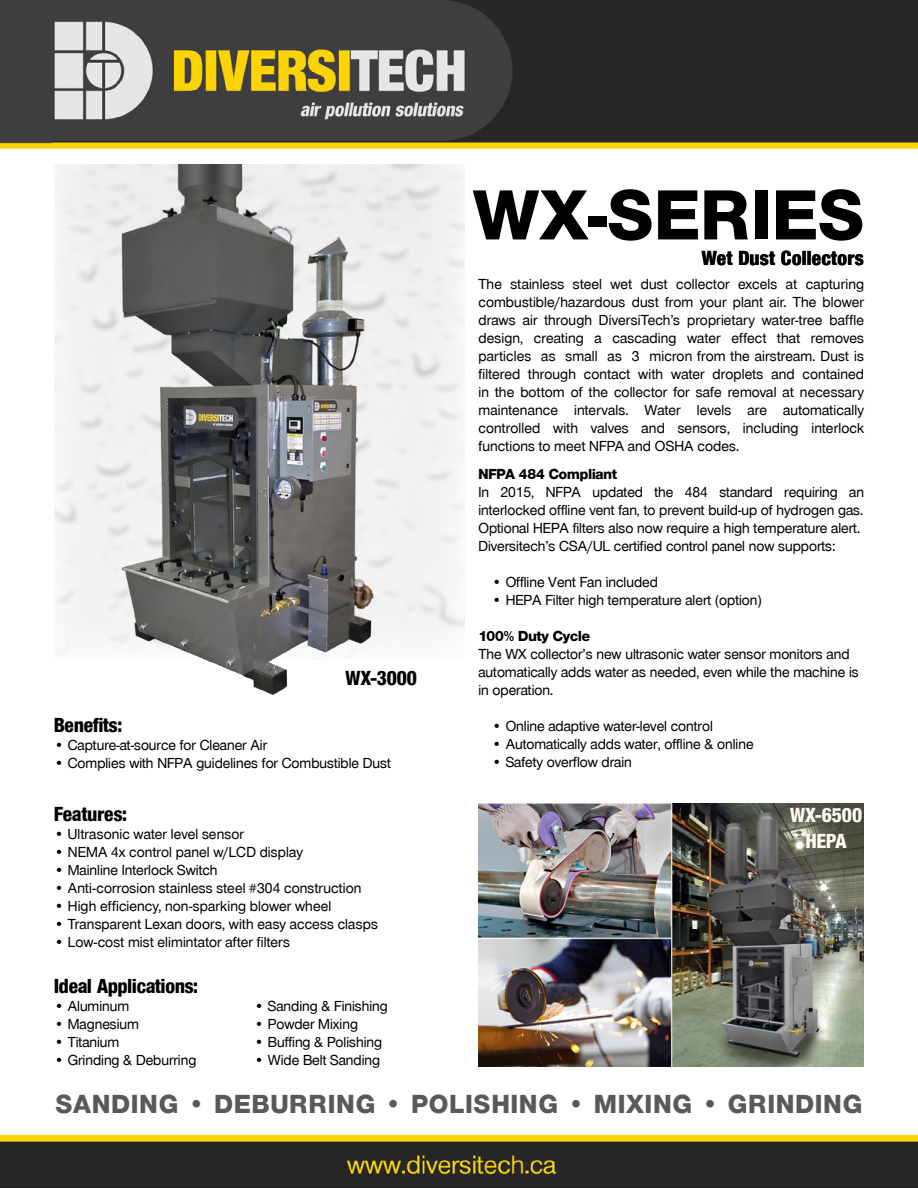
<style>
.page{position:relative;width:918px;height:1188px;background:#fff}
.page>*{position:absolute;margin:0;border:0;box-sizing:border-box;transform-origin:0 0}
.t1{font:73.5px "Nimbus San Nov D Heav";letter-spacing:.02em;color:#000}
.t2{font:27px "Nimbus San Nov D Heav";letter-spacing:.045em;color:#58595b}
.t3{font:21px "Nimbus San Nov D Heav Cond";color:#000}
.t4{font:21px "Nimbus San Nov D Heav Cond";letter-spacing:.02em;color:#000}
.t5{font:21px/25.2px "Nimbus San Nov D Heav Cond";color:#fff8f5;text-align:center}
.t6{font:500 15px/18px "Nimbus San Nov D";color:#000}
.t7{font:15px "Nimbus San Nov D Heav";color:#000}
.s1{font-style:inherit}
</style>
<div class="page">
<img style="left:0;top:0;width:918px;height:1188px">
<img style="left:478px;top:803px;width:386px;height:263px">
<img style="left:54px;top:164px;width:410px;height:533px">
<h1 class="t1" style="left:473px;top:173px;width:392px">WX-SERIES</h1>
<h3 class="t3" style="left:345px;top:665px;width:73px">WX-3000</h3>
<h3 class="t3" style="left:54px;top:712px;width:69px">Benefits<span class="s1">:</span></h3>
<p class="t6" style="left:54px;top:736px;width:215px">• Capture-at-source for Cleaner Air</p>
<p class="t6" style="left:54px;top:754px;width:338px">• Complies with NFPA guidelines for Combustible Dust</p>
<h3 class="t3" style="left:54px;top:801px;width:74px"><span class="s1">F</span>eatures<span class="s1">:</span></h3>
<p class="t6" style="left:54px;top:825px;width:191px">• Ultrasonic water level sensor</p>
<p class="t6" style="left:54px;top:843px;width:250px">• NEMA 4x control panel w/LCD display</p>
<p class="t6" style="left:54px;top:861px;width:165px">• Mainline Interlock Switch</p>
<p class="t6" style="left:54px;top:879px;width:309px">• Anti-corrosion stainless steel #304 construction</p>
<p class="t6" style="left:54px;top:897px;width:279px">• High efficiency, non-sparking blower wheel</p>
<p class="t6" style="left:54px;top:915px;width:325px">• Transparent Lexan doors, with easy access clasps</p>
<p class="t6" style="left:54px;top:933px;width:237px">• Low-cost mist elimintator after filters</p>
<h3 class="t3" style="left:54px;top:973px;width:145px"><span class="s1">I</span>deal Applications<span class="s1">:</span></h3>
<p class="t6" style="left:54px;top:997px;width:77px">• Aluminum</p>
<p class="t6" style="left:54px;top:1015px;width:86px">• Magnesium</p>
<p class="t6" style="left:54px;top:1033px;width:67px">• Titanium</p>
<p class="t6" style="left:54px;top:1051px;width:144px">• Grinding &amp; Deburring</p>
<p class="t6" style="left:254px;top:997px;width:135px">• Sanding &amp; Finishing</p>
<p class="t6" style="left:254px;top:1015px;width:105px">• Powder Mixing</p>
<p class="t6" style="left:254px;top:1033px;width:130px">• Buffing &amp; Polishing</p>
<p class="t6" style="left:254px;top:1051px;width:128px">• Wide Belt Sanding</p>
<h3 class="t4" style="left:702px;top:245px;width:164px">Wet Dust Collectors</h3>
<p class="t6" style="left:478px;top:275px;width:387px;text-align:justify">The stainless steel wet dust collector excels at capturing combustible/hazardous dust from your plant air. The blower draws air through DiversiTech’s proprietary water-tree baffle design, creating a cascading water effect that removes particles as small as 3 micron from the airstream. Dust is filtered through contact with water droplets and contained in the bottom of the collector for safe removal at necessary maintenance intervals. Water levels are automatically controlled with valves and sensors, including interlock functions to meet NFPA and OSHA codes.</p>
<p class="t7" style="left:478px;top:466px;width:140px">NFPA 484 Compliant</p>
<p class="t6" style="left:478px;top:483px;width:387px">In 2015, NFPA updated the 484 standard requiring an interlocked offline vent fan, to prevent build-up of hydrogen gas.<br>Optional HEPA filters also now require a high temperature alert.<br>Diversitech’s CSA/UL certified control panel now supports:</p>
<p class="t6" style="left:492px;top:573px;width:168px">• Offline Vent Fan included</p>
<p class="t6" style="left:492px;top:591px;width:271px">• HEPA Filter high temperature alert (option)</p>
<p class="t7" style="left:478px;top:628px;width:113px">100% Duty Cycle</p>
<p class="t6" style="left:478px;top:645px;width:382px">The WX collector’s new ultrasonic water sensor monitors and automatically adds water as needed, even while the machine is in operation.</p>
<p class="t6" style="left:492px;top:717px;width:222px">• Online adaptive water-level control</p>
<p class="t6" style="left:492px;top:735px;width:263px">• Automatically adds water, offline &amp; online</p>
<p class="t6" style="left:492px;top:753px;width:141px">• Safety overflow drain</p>
<h3 class="t5" style="left:790px;top:803px;width:73px">WX-6500<br>HEPA</h3>
<h2 class="t2" style="left:56px;top:1089px;width:808px">SANDING • DEBURRING • POLISHING • MIXING • GRINDING</h2>
</div>
